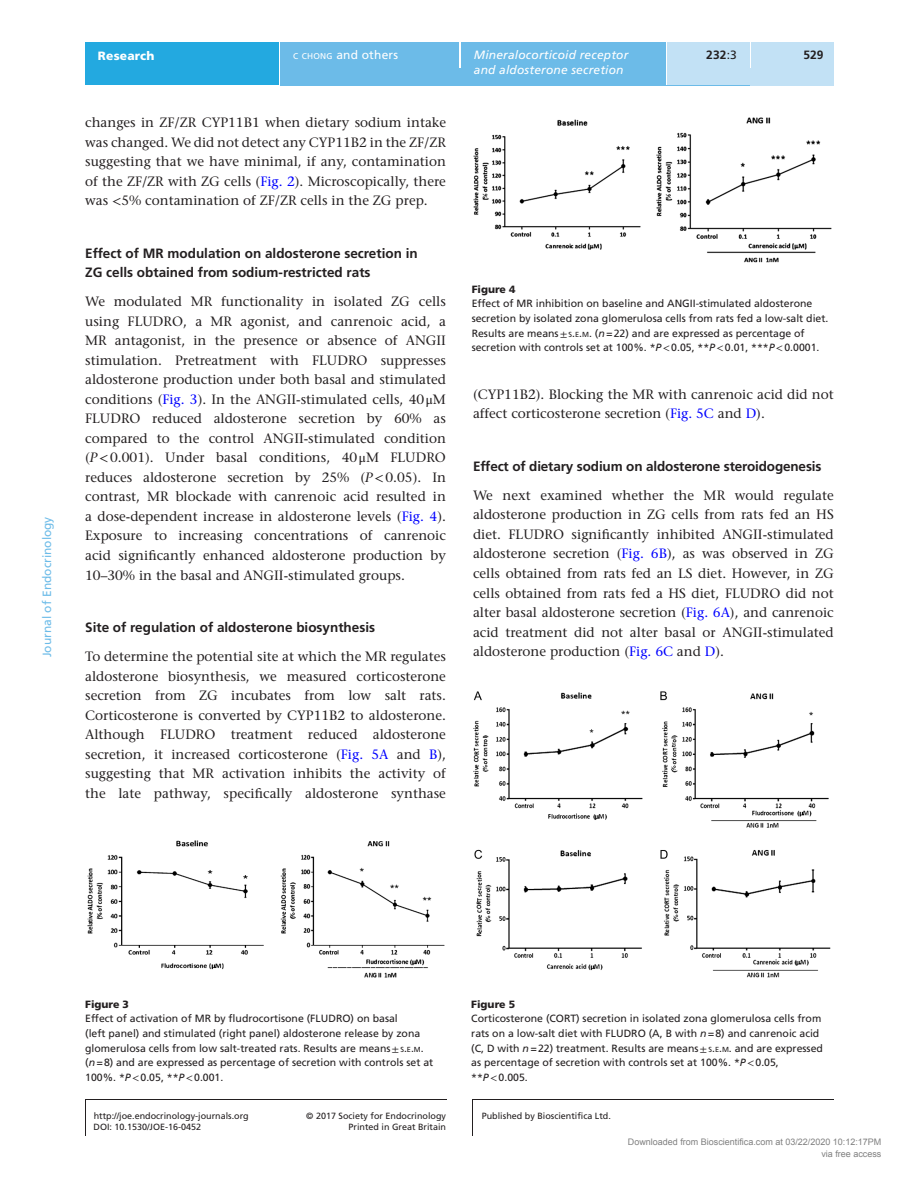
<style>
.page{position:relative;width:919px;height:1187px;background:#fff}
.page>*{position:absolute;margin:0;border:0;box-sizing:border-box;transform-origin:0 0}
.TXT{font:500 13.5px/19.5px "Stone Serif Std";color:#231f20;text-align:justify}
.t1{font:700 13.5px/19.5px "Frutiger LT Std";color:#231f20}
.t2{font:italic 12px "Frutiger LT Std";letter-spacing:.015em;color:#fff}
.t3{font:12px "Frutiger LT Std";color:#6cbbe8}
.t4{font:12px "Frutiger LT Std";letter-spacing:.015em;color:#fff}
.t5{font:900 12px "Frutiger LT Std";letter-spacing:.015em;color:#fff}
.V{font:700 12px "Frutiger LT Std";letter-spacing:.005em;color:#231f20}
.FC{font:10.5px/14.7px "Frutiger LT Std";color:#231f20}
.FC-2{font:900 10.5px "Frutiger LT Std";color:#231f20}
.t6{font:9px/11.2px "Frutiger LT Std";color:#231f20;text-align:right}
.t7{font:9px/12px "Arial";color:#808080;text-align:right}
.s1{font-size:8.4px}
.s2{font-weight:400}
.s3{color:#00f}
.s4{font-family:"STIX General";font-weight:400}
.s5{font-style:italic}
.s6{font-family:"STIX General"}
.s7{font-size:7.35px}
.s8{font-style:inherit}
</style>
<div class="page">
<div style="left:85px;top:43px;width:194px;height:42px;background:#23a9e0"></div>
<div style="left:280px;top:51px;width:553px;height:34px;background:#6cbbe8"></div>
<div style="left:280px;top:43px;width:179px;height:8px;background:#6cbbe8"></div>
<hr style="left:459px;top:42px;width:2px;height:26px;background:#fff">
<div style="left:461px;top:43px;width:205px;height:42px;background:#6cbbe8"></div>
<hr style="left:666px;top:43px;width:1px;height:42px;background:#fff">
<div style="left:667px;top:43px;width:83px;height:42px;background:#c2e1f5"></div>
<div style="left:750px;top:68px;width:83px;height:17px;background:#c2e1f5"></div>
<svg style="left:750px;top:51px;width:1px;height:17px"></svg>
<div style="left:751px;top:42px;width:82px;height:26px;background:#c2e1f5"></div>
<hr style="left:85px;top:1099px;width:1px;height:36px;background:#231f20">
<hr style="left:472px;top:1099px;width:1px;height:36px;background:#231f20">
<hr style="left:85px;top:1099px;width:361px;height:1px;background:#231f20">
<hr style="left:472px;top:1099px;width:361px;height:1px;background:#231f20">
<img style="left:87px;top:840px;width:357px;height:137px">
<img style="left:474px;top:117px;width:357px;height:145px">
<img style="left:473px;top:691px;width:357px;height:286px">
<p class="t3" style="left:40px;top:657px;width:142px;rotate:-90deg">Journal of Endocrinology</p>
<p class="t5" style="left:98px;top:48px;width:58px">Research</p>
<p class="t4" style="left:293px;top:48px;width:106px"><span class="s1">C CHONG</span> and others</p>
<p class="t2" style="left:474px;top:48px;width:156px">Mineralocorticoid receptor</p>
<p class="V" style="left:803px;top:48px;width:22px">529</p>
<p class="t2" style="left:474px;top:63px;width:151px">and aldosterone secretion</p>
<p class="V" style="left:706px;top:48px;width:32px">232<span class="s2">:3</span></p>
<p class="TXT" style="left:85px;top:113px;width:362px">changes in ZF/ZR CYP11B1 when dietary sodium intake was changed. We did not detect any CYP11B2 in the ZF/ZR suggesting that we have minimal, if any, contamination of the ZF/ZR with ZG cells (<span class="s3">Fig. 2</span>). Microscopically, there was <span class="s4">&lt;</span>5% contamination of ZF/ZR cells in the ZG prep.</p>
<h2 class="t1" style="left:85px;top:243px;width:334px">Effect of MR modulation on aldosterone secretion in<br>ZG cells obtained from sodium-restricted rats</h2>
<p class="TXT" style="left:85px;top:292px;width:362px">We modulated MR functionality in isolated ZG cells using FLUDRO, a MR agonist, and canrenoic acid, a MR antagonist, in the presence or absence of ANGII stimulation. Pretreatment with FLUDRO suppresses aldosterone production under both basal and stimulated conditions (<span class="s3">Fig. 3</span>). In the ANGII-stimulated cells, 40<span class="s4">μ</span>M FLUDRO reduced aldosterone secretion by 60% as compared to the control ANGII-stimulated condition (<span class="s5">P</span><span class="s4">&lt;</span>0.001). Under basal conditions, 40<span class="s4">μ</span>M FLUDRO reduces aldosterone secretion by 25% (<span class="s5">P</span><span class="s4">&lt;</span>0.05). In contrast, MR blockade with canrenoic acid resulted in a dose-dependent increase in aldosterone levels (<span class="s3">Fig. 4</span>).<br>Exposure to increasing concentrations of canrenoic acid significantly enhanced aldosterone production by 10–30% in the basal and ANGII-stimulated groups.</p>
<h2 class="t1" style="left:85px;top:617px;width:291px">Site of regulation of aldosterone biosynthesis</h2>
<p class="TXT" style="left:85px;top:647px;width:362px">To determine the potential site at which the MR regulates aldosterone biosynthesis, we measured corticosterone secretion from ZG incubates from low salt rats.<br>Corticosterone is converted by CYP11B2 to aldosterone.<br>Although FLUDRO treatment reduced aldosterone secretion, it increased corticosterone (<span class="s3">Fig. 5A</span> and <span class="s3">B</span>), suggesting that MR activation inhibits the activity of the late pathway, specifically aldosterone synthase</p>
<p class="FC-2" style="left:471px;top:282px;width:45px">Figure 4</p>
<p class="FC" style="left:471px;top:296px;width:358px">Effect of MR inhibition on baseline and ANGII-stimulated aldosterone secretion by isolated zona glomerulosa cells from rats fed a low-salt diet.<br>Results are means<span class="s6">±</span> <span class="s7">S</span><span class="s8">.</span><span class="s7">E</span><span class="s8">.</span><span class="s7">M</span><span class="s8">.</span> (<span class="s5">n=</span>22) and are expressed as percentage of secretion with controls set at 100%. *<span class="s5">P</span><span class="s6">&lt;</span>0.05, **<span class="s5">P</span><span class="s6">&lt;</span>0.01, ***<span class="s5">P</span><span class="s6">&lt;</span>0.0001.</p>
<p class="TXT" style="left:473px;top:384px;width:362px">(CYP11B2). Blocking the MR with canrenoic acid did not affect corticosterone secretion (<span class="s3">Fig. 5C</span> and <span class="s3">D</span>).</p>
<h2 class="t1" style="left:473px;top:456px;width:350px">Effect of dietary sodium on aldosterone steroidogenesis</h2>
<p class="TXT" style="left:473px;top:485px;width:362px">We next examined whether the MR would regulate aldosterone production in ZG cells from rats fed an HS diet. FLUDRO significantly inhibited ANGII-stimulated aldosterone secretion (<span class="s3">Fig. 6B</span>), as was observed in ZG cells obtained from rats fed an LS diet. However, in ZG cells obtained from rats fed a HS diet, FLUDRO did not alter basal aldosterone secretion (<span class="s3">Fig. 6A</span>), and canrenoic acid treatment did not alter basal or ANGII-stimulated aldosterone production (<span class="s3">Fig. 6C</span> and <span class="s3">D</span>).</p>
<p class="FC-2" style="left:85px;top:997px;width:45px">Figure 3</p>
<p class="FC" style="left:85px;top:1011px;width:349px">Effect of activation of MR by fludrocortisone (FLUDRO) on basal<br>(left panel) and stimulated (right panel) aldosterone release by zona glomerulosa cells from low salt-treated rats. Results are means<span class="s6">±</span> <span class="s7">S</span><span class="s8">.</span><span class="s7">E</span><span class="s8">.</span><span class="s7">M</span><span class="s8">. </span>(<span class="s5">n=</span>8) and are expressed as percentage of secretion with controls set at 100%. *<span class="s5">P</span><span class="s6">&lt;</span>0.05, **<span class="s5">P</span><span class="s6">&lt;</span>0.001.</p>
<p class="FC-2" style="left:471px;top:997px;width:45px">Figure 5</p>
<p class="FC" style="left:471px;top:1011px;width:353px">Corticosterone (CORT) secretion in isolated zona glomerulosa cells from rats on a low-salt diet with FLUDRO (A, B with <span class="s5">n=</span>8) and canrenoic acid (C, D with <span class="s5">n=</span>22) treatment. Results are means<span class="s6">±</span> <span class="s7">S</span><span class="s8">.</span><span class="s7">E</span><span class="s8">.</span><span class="s7">M</span><span class="s8">.</span> and are expressed as percentage of secretion with controls set at 100%. *<span class="s5">P</span><span class="s6">&lt;</span>0.05, **<span class="s5">P</span><span class="s6">&lt;</span>0.005.</p>
<p class="t6" style="left:94px;top:1110px;width:157px">http://joe.endocrinology-journals.org</p>
<p class="t6" style="left:306px;top:1110px;width:141px">© 2017 Society for Endocrinology<br>Printed in Great Britain</p>
<p class="t6" style="left:482px;top:1110px;width:131px">Published by Bioscientifica Ltd.</p>
<p class="t6" style="left:93px;top:1121px;width:109px">DOI: 10.1530/JOE-16-0452</p>
<p class="t7" style="left:627px;top:1136px;width:255px">Downloaded from Bioscientifica.com at 03/22/2020 10:12:17PM via free access</p>
</div>
